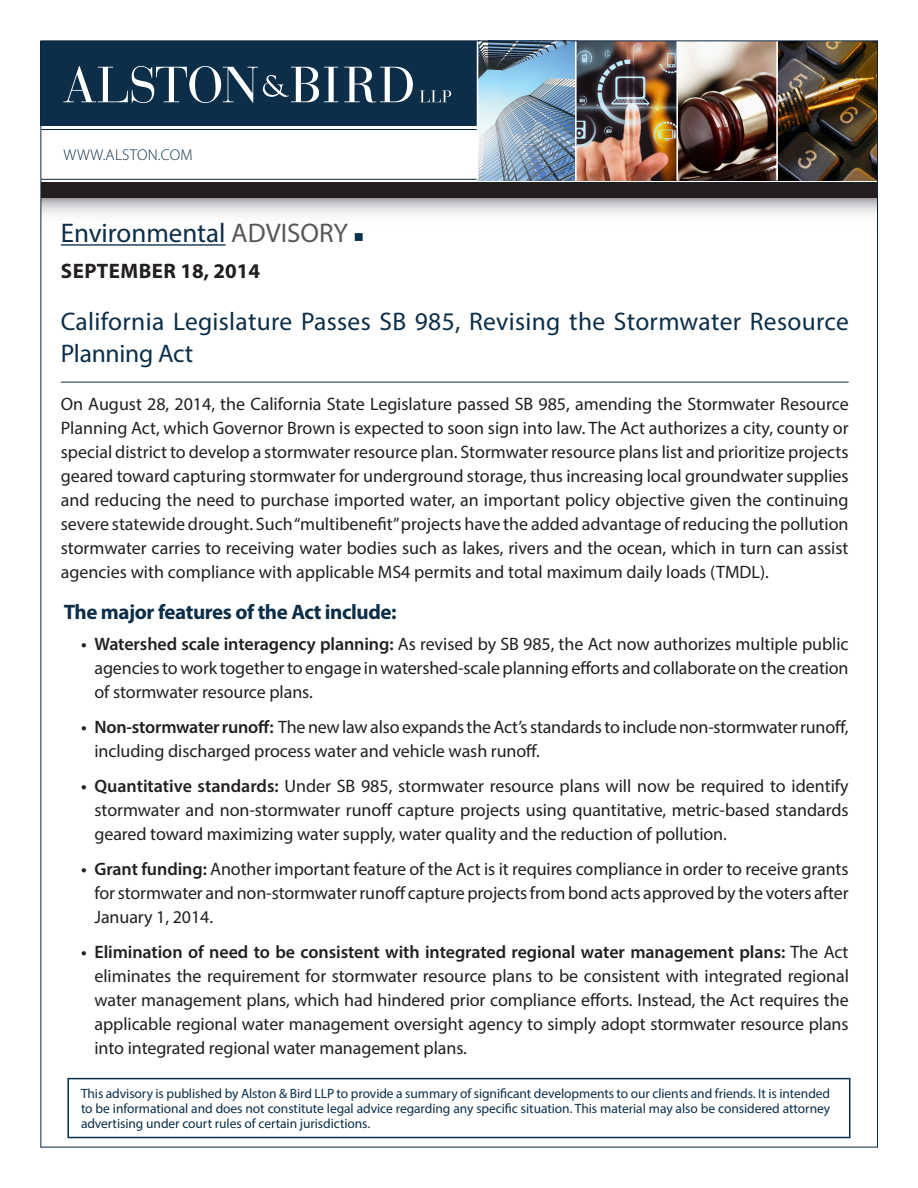
<style>
.page{position:relative;width:918px;height:1188px;background:#fff}
.page>*{position:absolute;margin:0;border:0;box-sizing:border-box;transform-origin:0 0}
.Practice_Area{font:27px "Myriad Pro";color:#0c2e48}
.Advisory_Title{font:25.5px/31.5px "Myriad Pro";letter-spacing:.01em;color:#0c2e48}
.Head{font:700 21px "Myriad Pro";letter-spacing:-.02em;color:#0c2e48}
.Date{font:700 21px "Myriad Pro";letter-spacing:.02em;color:#231f20}
.Body_Text{font:18px/24px "Myriad Pro";letter-spacing:-.005em;color:#231f20;text-align:justify}
.Paragraph_Style_1{font:300 15.6px "Myriad Pro";letter-spacing:.02em;color:#0c2e48}
.Body_Text-2{font:13.5px/15px "Myriad Pro";letter-spacing:-.005em;color:#0c2e48;text-align:justify}
.s1{color:#57585a}
.s2{font-weight:600}
</style>
<div class="page">
<svg style="left:42px;top:198px;width:834px;height:17px"></svg>
<div style="left:40px;top:41px;width:836px;height:85px;background:#0c2e48"></div>
<img style="left:478px;top:42px;width:398px;height:138px">
<hr style="left:477px;top:40px;width:1px;height:140px;background:#fff">
<hr style="left:575px;top:40px;width:2px;height:140px;background:#fff">
<hr style="left:676px;top:40px;width:2px;height:140px;background:#fff">
<hr style="left:776px;top:40px;width:2px;height:140px;background:#fff">
<svg style="left:344px;top:67px;width:69px;height:36px"></svg>
<svg style="left:420px;top:90px;width:31px;height:12px"></svg>
<svg style="left:63px;top:66px;width:275px;height:37px"></svg>
<hr style="left:41px;top:129px;width:436px;height:1px;background:#0e243b">
<hr style="left:41px;top:179px;width:436px;height:1px;background:#0e243b">
<div style="left:41px;top:182px;width:837px;height:16px;background:#231f20"></div>
<div style="left:68px;top:1078px;width:782px;height:60px;border:2px solid #0c2e48"></div>
<hr style="left:61px;top:244px;width:165px;height:2px;background:#0c2e48">
<hr style="left:61px;top:382px;width:788px;height:1px;background:#0c2e48">
<p class="Paragraph_Style_1" style="left:64px;top:146px;width:131px">WWW.ALSTON.COM</p>
<p class="Practice_Area" style="left:61px;top:217px;width:305px">Environmental <span class="s1">ADVISORY</span> ■</p>
<p class="Date" style="left:61px;top:257px;width:201px">SEPTEMBER 18, 2014</p>
<p class="Advisory_Title" style="left:61px;top:305px;width:790px">California Legislature Passes SB 985, Revising the Stormwater Resource<br>Planning Act</p>
<p class="Body_Text" style="left:61px;top:392px;width:789px">On August 28, 2014, the California State Legislature passed SB 985, amending the Stormwater Resource Planning Act, which Governor Brown is expected to soon sign into law. The Act authorizes a city, county or special district to develop a stormwater resource plan. Stormwater resource plans list and prioritize projects geared toward capturing stormwater for underground storage, thus increasing local groundwater supplies and reducing the need to purchase imported water, an important policy objective given the continuing severe statewide drought. Such “multibenefit” projects have the added advantage of reducing the pollution stormwater carries to receiving water bodies such as lakes, rivers and the ocean, which in turn can assist agencies with compliance with applicable MS4 permits and total maximum daily loads (TMDL).</p>
<p class="Head" style="left:64px;top:598px;width:334px">The major features of the Act include:</p>
<p class="Body_Text" style="left:94px;top:631px;width:756px;text-indent:-14px"><span class="s2">• Watershed scale interagency planning:</span> As revised by SB 985, the Act now authorizes multiple public agencies to work together to engage in watershed-scale planning efforts and collaborate on the creation of stormwater resource plans.</p>
<p class="Body_Text" style="left:94px;top:714px;width:756px;text-indent:-14px"><span class="s2">• Non-stormwater runoff:</span> The new law also expands the Act’s standards to include non-stormwater runoff, including discharged process water and vehicle wash runoff.</p>
<p class="Body_Text" style="left:94px;top:773px;width:756px;text-indent:-14px"><span class="s2">• Quantitative standards:</span> Under SB 985, stormwater resource plans will now be required to identify stormwater and non-stormwater runoff capture projects using quantitative, metric-based standards geared toward maximizing water supply, water quality and the reduction of pollution.</p>
<p class="Body_Text" style="left:94px;top:856px;width:756px;text-indent:-14px"><span class="s2">• Grant funding:</span> Another important feature of the Act is it requires compliance in order to receive grants for stormwater and non-stormwater runoff capture projects from bond acts approved by the voters after January 1, 2014.</p>
<p class="Body_Text" style="left:94px;top:939px;width:756px;text-indent:-14px"><span class="s2">• Elimination of need to be consistent with integrated regional water management plans:</span> The Act eliminates the requirement for stormwater resource plans to be consistent with integrated regional water management plans, which had hindered prior compliance efforts. Instead, the Act requires the applicable regional water management oversight agency to simply adopt stormwater resource plans into integrated regional water management plans.</p>
<p class="Body_Text-2" style="left:81px;top:1085px;width:751px">This advisory is published by Alston &amp; Bird LLP to provide a summary of significant developments to our clients and friends. It is intended to be informational and does not constitute legal advice regarding any specific situation. This material may also be considered attorney advertising under court rules of certain jurisdictions.</p>
</div>
